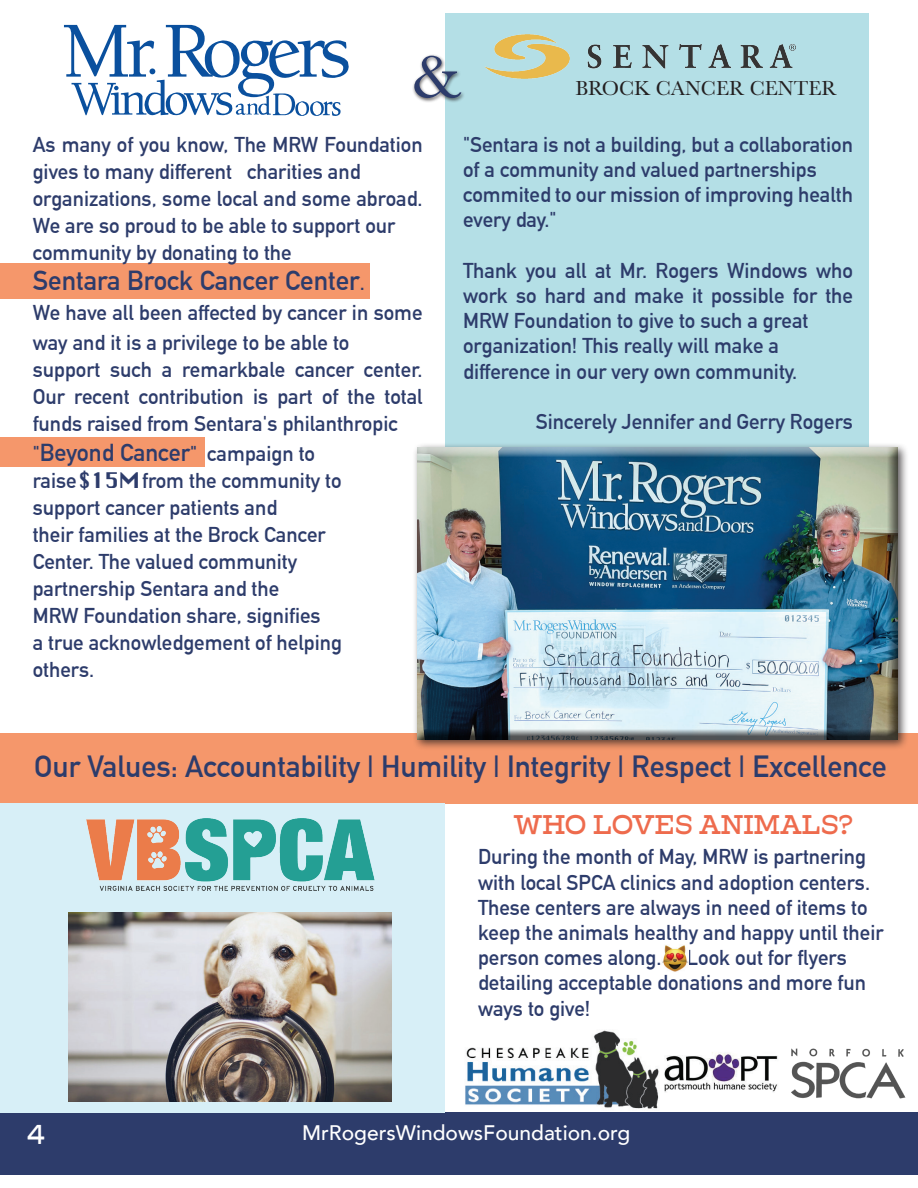
<style>
.page{position:relative;width:918px;height:1188px;background:#fff}
.page>*{position:absolute;margin:0;border:0;box-sizing:border-box;transform-origin:0 0}
.t1{font:63.75px "Baskerville";color:#2d3c6b;scale:1.12 1}
.t2{font:700 30px "DIN Alternate";color:#2d3c6b}
.t3{font:700 27px "DIN Alternate";color:#2d3c6b}
.t4{font:27px "Hatch";color:#ee6b4d}
.t5{font:27px "Hatch";color:#fff}
.t6{font:700 21px/27px "DIN Alternate";color:#2d3c6b}
.t7{font:500 21px "Avenir";color:#fff}
.t8{font:21px "Baskerville";color:#231f20}
.s1{font-size:21px}
.s2{font-size:24px}
.s3{font-family:"Krungthep";font-weight:400}
</style>
<div class="page">
<div style="left:0;top:263px;width:369px;height:35px;background:#f5976b"></div>
<div style="left:0;top:437px;width:204px;height:30px;background:#f5976b"></div>
<div style="left:0;top:1113px;width:918px;height:62px;background:#2d3c6b"></div>
<div style="left:445px;top:13px;width:423px;height:779px;background:#b4dfe6"></div>
<svg style="left:64px;top:25px;width:285px;height:91px"></svg>
<img style="left:485px;top:34px;width:311px;height:45px">
<div style="left:412px;top:54px;width:54px;height:49px;background:#231f20;opacity:.75"></div>
<div style="left:0;top:733px;width:918px;height:70px;background:#f5976b"></div>
<div style="left:0;top:803px;width:445px;height:310px;background:#d7eff7"></div>
<img style="left:86px;top:818px;width:288px;height:72px">
<img style="left:69px;top:912px;width:323px;height:189px">
<img style="left:465px;top:1030px;width:194px;height:79px">
<img style="left:664px;top:1048px;width:242px;height:51px">
<img style="left:662px;top:945px;width:27px;height:27px">
<div style="left:413px;top:442px;width:496px;height:309px;background:#231f20;opacity:.75"></div>
<div style="left:417px;top:447px;width:482px;height:293px;background:#231f20;opacity:.75"></div>
<h1 class="t1" style="left:411px;top:36px;width:46px">&amp;</h1>
<p class="t8" style="left:575px;top:75px;width:263px">BROCK CANCER CENTER</p>
<p class="t6" style="left:33px;top:129px;width:391px">As many of you know, The MRW Foundation gives to many different charities and organizations, some local and some abroad.<br>We are so proud to be able to support our community by donating to the</p>
<p class="t3" style="left:33px;top:260px;width:333px">Sentara Brock Cancer Center<span class="s1">.</span></p>
<p class="t6" style="left:33px;top:296px;width:391px;line-height:30px">We have all been affected by cancer in some way and it is a privilege to be able to</p>
<p class="t6" style="left:33px;top:354px;width:391px;text-align:justify">support such a remarkbale cancer center.<br>Our recent contribution is part of the total funds raised from Sentara's philanthropic</p>
<p class="t6" style="left:33px;top:438px;width:311px">"<span class="s2">Beyond Cancer</span>" campaign to raise<span class="s3">$15M</span>from the community to support cancer patients and<br>their families at the Brock Cancer<br>Center. The valued community partnership Sentara and the<br>MRW Foundation share, signifies<br>a true acknowledgement of helping others.</p>
<p class="t6" style="left:463px;top:130px;width:391px;line-height:25.2px">"Sentara is not a building, but a collaboration of a community and valued partnerships commited to our mission of improving health every day."</p>
<p class="t6" style="left:463px;top:256px;width:391px;line-height:25.2px">Thank you all at Mr. Rogers Windows who work so hard and make it possible for the MRW Foundation to give to such a great organization! This really will make a difference in our very own community.</p>
<p class="t6" style="left:536px;top:407px;width:319px">Sincerely Jennifer and Gerry Rogers</p>
<h2 class="t2" style="left:34px;top:744px;width:854px">Our Values: Accountability | Humility | Integrity | Respect | Excellence</h2>
<p class="t4" style="left:513px;top:806px;width:341px">WHO LOVES ANIMALS?</p>
<p class="t6" style="left:478px;top:843px;width:407px;line-height:25.2px">During the month of May, MRW is partnering with local SPCA clinics and adoption centers.<br>These centers are always in need of items to keep the animals healthy and happy until their person comes along. Look out for flyers detailing acceptable donations and more fun ways to give!</p>
<p class="t5" style="left:27px;top:1116px;width:20px">4</p>
<p class="t7" style="left:302px;top:1115px;width:330px">MrRogersWindowsFoundation.org</p>
</div>
